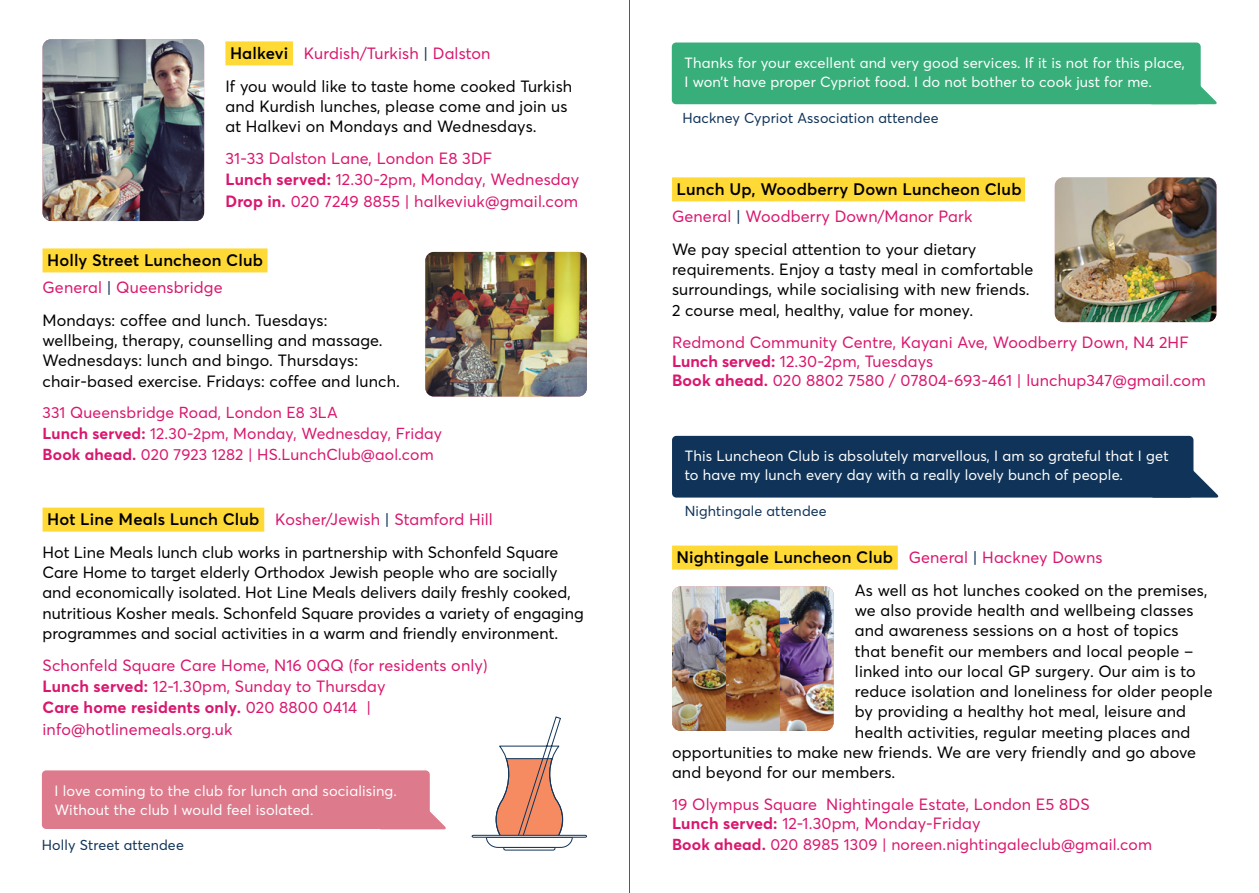
<style>
.page{position:relative;width:1259px;height:893px;background:#fff}
.page>*{position:absolute;margin:0;border:0;box-sizing:border-box;transform-origin:0 0}
.t1{font:600 16.5px "Averta";letter-spacing:.01em;color:#000}
.t2{font:16.2px/20.2px "Averta";letter-spacing:.01em;color:#000}
.t3{font:16.2px/21.3px "Averta";letter-spacing:.01em;color:#d9176e}
.t4{font:15.75px/20.9px "Averta";letter-spacing:.01em;color:#d9176e}
.t5{font:14.7px/18.8px "Averta";letter-spacing:.01em;color:#fff}
.t6{font:14.25px "Averta";letter-spacing:.01em;color:#103459}
.s1{font-weight:600;font-size:16.5px}
.s2{color:#d9176e}
.s3{color:#103459}
.s4{font-weight:700}
.s5{font-weight:400;font-size:16.2px;color:#d9176e}
.s6{font-weight:400;font-size:16.2px;color:#103459}
</style>
<div class="page">
<hr style="left:629px;top:0;width:1px;height:893px;background:#58595b">
<div style="left:225px;top:41px;width:68px;height:24px;background:#ffda36"></div>
<div style="left:43px;top:248px;width:224px;height:24px;background:#ffda36"></div>
<div style="left:43px;top:508px;width:221px;height:24px;background:#ffda36"></div>
<div style="left:672px;top:177px;width:353px;height:24px;background:#ffda36"></div>
<div style="left:672px;top:546px;width:226px;height:24px;background:#ffda36"></div>
<svg style="left:428px;top:811px;width:18px;height:18px"></svg>
<div style="left:42px;top:770px;width:388px;height:59px;background:#dd7a8c;border-radius:4px"></div>
<img style="left:425px;top:252px;width:162px;height:144px">
<img style="left:1054px;top:178px;width:162px;height:144px">
<img style="left:43px;top:39px;width:161px;height:182px">
<img style="left:672px;top:586px;width:161px;height:145px">
<svg style="left:471px;top:716px;width:116px;height:135px"></svg>
<svg style="left:1191px;top:464px;width:28px;height:34px"></svg>
<div style="left:672px;top:436px;width:521px;height:62px;background:#103459;border-radius:4px"></div>
<svg style="left:1198px;top:70px;width:19px;height:34px"></svg>
<div style="left:672px;top:43px;width:528px;height:61px;background:#38af7b;border-radius:4px"></div>
<p class="t2" style="left:225px;top:36px;width:348px;line-height:33px"><span class="s1">Halkevi</span> <span class="s2">Kurdish/Turkish</span> <span class="s3">|</span> <span class="s2">Dalston<br></span>If you would like to taste home cooked Turkish</p>
<p class="t2" style="left:225px;top:95px;width:343px">and Kurdish lunches, please come and join us at Halkevi on Mondays and Wednesdays.</p>
<p class="t3" style="left:225px;top:147px;width:355px">31-33 Dalston Lane, London E8 3DF<br><span class="s4">Lunch served:</span> 12.30-2pm, Monday, Wednesday<br><span class="s4">Drop in.</span> 020 7249 8855 | halkeviuk@gmail.com</p>
<p class="t1" style="left:47px;top:248px;width:217px">Holly Street Luncheon Club</p>
<p class="t2" style="left:43px;top:270px;width:286px;line-height:33px"><span class="s2">General</span> <span class="s3">|</span> <span class="s2">Queensbridge<br></span>Mondays: coffee and lunch. Tuesdays:</p>
<p class="t2" style="left:43px;top:330px;width:359px">wellbeing, therapy, counselling and massage.<br>Wednesdays: lunch and bingo. Thursdays: chair-based exercise. Fridays: coffee and lunch.</p>
<p class="t4" style="left:43px;top:402px;width:401px">331 Queensbridge Road, London E8 3LA<br><span class="s4">Lunch served:</span> 12.30-2pm, Monday, Wednesday, Friday<br><span class="s4">Book ahead.</span> 020 7923 1282 | HS.LunchClub@aol.com</p>
<p class="t2" style="left:43px;top:502px;width:517px;line-height:33px"><span class="s1">Hot Line Meals Lunch Club</span> <span class="s2">Kosher/Jewish</span> <span class="s3">|</span> <span class="s2">Stamford Hill<br></span>Hot Line Meals lunch club works in partnership with Schonfeld Square</p>
<p class="t2" style="left:43px;top:562px;width:543px">Care Home to target elderly Orthodox Jewish people who are socially and economically isolated. Hot Line Meals delivers daily freshly cooked, nutritious Kosher meals. Schonfeld Square provides a variety of engaging programmes and social activities in a warm and friendly environment.</p>
<p class="t3" style="left:43px;top:654px;width:446px">Schonfeld Square Care Home, N16 0QQ (for residents only)<br><span class="s4">Lunch served:</span> 12-1.30pm, Sunday to Thursday<br><span class="s4">Care home residents only.</span> 020 8800 0414 | info@hotlinemeals.org.uk</p>
<p class="t5" style="left:55px;top:781px;width:344px">I love coming to the club for lunch and socialising.<br>Without the club I would feel isolated.</p>
<p class="t6" style="left:42px;top:836px;width:143px">Holly Street attendee</p>
<p class="t5" style="left:684px;top:53px;width:502px">Thanks for your excellent and very good services. If it is not for this place,<br>I won’t have proper Cypriot food. I do not bother to cook just for me.</p>
<p class="t6" style="left:682px;top:109px;width:258px">Hackney Cypriot Association attendee</p>
<p class="t1" style="left:676px;top:177px;width:346px">Lunch Up, Woodberry Down Luncheon Club</p>
<p class="t2" style="left:672px;top:199px;width:306px;line-height:33px"><span class="s2">General</span> <span class="s3">|</span> <span class="s2">Woodberry Down/Manor Park<br></span>We pay special attention to your dietary</p>
<p class="t2" style="left:672px;top:259px;width:363px">requirements. Enjoy a tasty meal in comfortable surroundings, while socialising with new friends.<br>2 course meal, healthy, value for money.</p>
<p class="t3" style="left:672px;top:332px;width:535px;line-height:19px">Redmond Community Centre, Kayani Ave, Woodberry Down, N4 2HF<br><span class="s4">Lunch served:</span> 12.30-2pm, Tuesdays<br><span class="s4">Book ahead.</span> 020 8802 7580 / 07804-693-461 | lunchup347@gmail.com</p>
<p class="t5" style="left:685px;top:446px;width:485px">This Luncheon Club is absolutely marvellous, I am so grateful that I get to have my lunch every day with a really lovely bunch of people.</p>
<p class="t6" style="left:685px;top:501px;width:143px">Nightingale attendee</p>
<p class="t1" style="left:676px;top:545px;width:427px">Nightingale Luncheon Club <span class="s5">General</span> <span class="s6">|</span> <span class="s5">Hackney Downs</span></p>
<p class="t2" style="left:855px;top:579px;width:354px">As well as hot lunches cooked on the premises,</p>
<p class="t2" style="left:855px;top:600px;width:340px">we also provide health and wellbeing classes</p>
<p class="t2" style="left:855px;top:620px;width:325px">and awareness sessions on a host of topics</p>
<p class="t2" style="left:855px;top:640px;width:340px">that benefit our members and local people –</p>
<p class="t2" style="left:855px;top:660px;width:342px">linked into our local GP surgery. Our aim is to</p>
<p class="t2" style="left:855px;top:681px;width:359px">reduce isolation and loneliness for older people</p>
<p class="t2" style="left:855px;top:701px;width:333px">by providing a healthy hot meal, leisure and</p>
<p class="t2" style="left:855px;top:721px;width:337px">health activities, regular meeting places and</p>
<p class="t2" style="left:672px;top:741px;width:525px">opportunities to make new friends. We are very friendly and go above</p>
<p class="t2" style="left:672px;top:762px;width:225px">and beyond for our members.</p>
<p class="t3" style="left:672px;top:794px;width:419px;line-height:19px">19 Olympus Square Nightingale Estate, London E5 8DS<br><span class="s4">Lunch served:</span> 12-1.30pm, Monday-Friday</p>
<p class="t4" style="left:672px;top:833px;width:481px"><span class="s4">Book ahead.</span> 020 8985 1309 | noreen.nightingaleclub@gmail.com</p>
</div>
